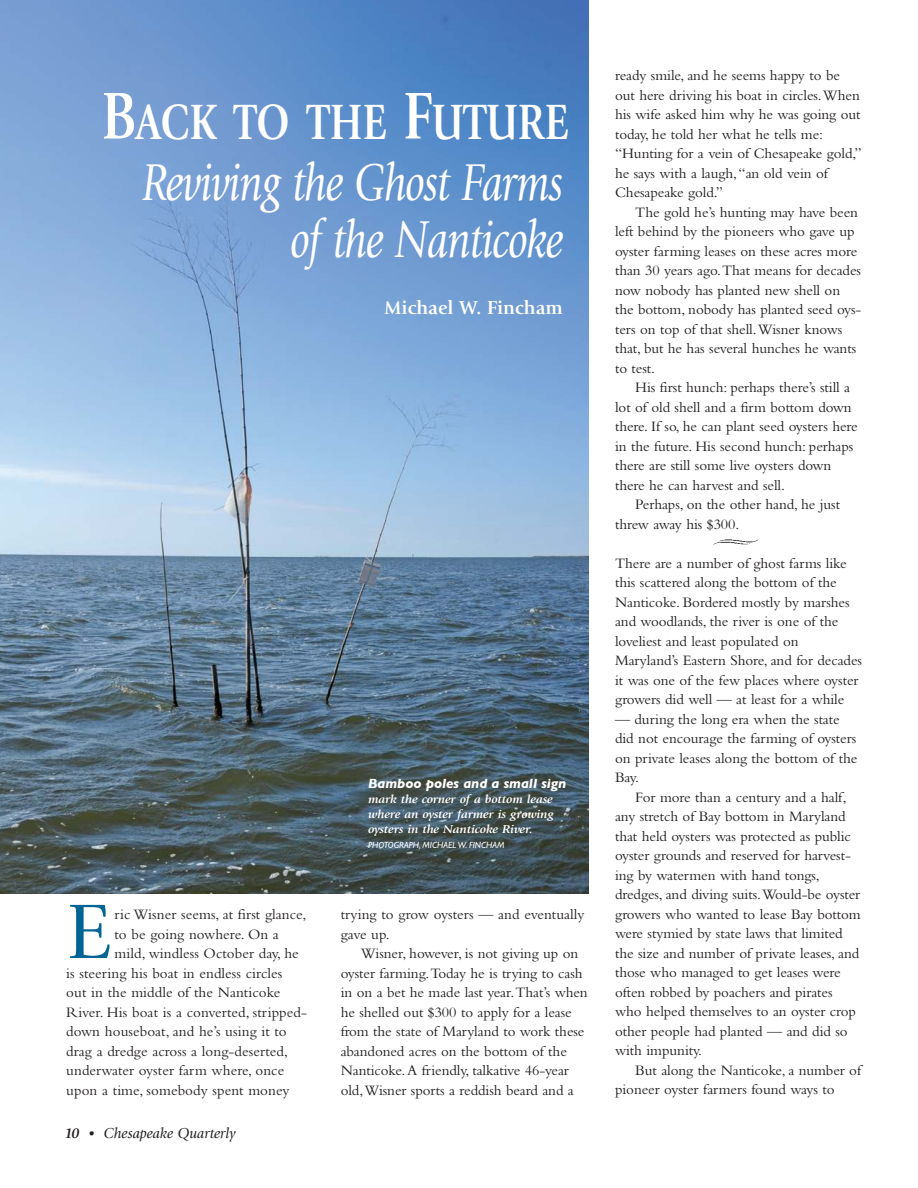
<style>
.page{position:relative;width:918px;height:1188px;background:#fff}
.page>*{position:absolute;margin:0;border:0;box-sizing:border-box;transform-origin:0 0}
.t1{font:80.55px "Giovanni";color:#006594}
.t2{font:italic 54px/57px "Giovanni";letter-spacing:-.02em;color:#fff;text-align:right;scale:.8 1}
.t3{font:700 51.75px "Giovanni";color:#fff;scale:.8 1}
.t4{font:700 19.5px "Giovanni";color:#fff}
.t5{font:15px/19.5px "Bembo";letter-spacing:-.005em;color:#231f20}
.t6{font:italic 15px "Giovanni";color:#231f20}
.t7{font:italic 700 13.5px "Gill Sans";letter-spacing:-.005em;color:#fff}
.t8{font:italic 700 12px/15px "Giovanni";letter-spacing:-.01em;color:#fff;text-align:justify;scale:1.1 1}
.t9{font:italic 9px "Gill Sans";color:#fff}
.s1{font-size:69px}
.s2{font-weight:700}
.s3{font-family:"Bembo";font-weight:700;font-style:normal}
</style>
<div class="page">
<img style="left:713px;top:539px;width:46px;height:6px">
<img style="left:0;top:0;width:589px;height:894px">
<h3 class="t3" style="left:102px;top:91px;width:585px"><span class="s1">B</span>ACK TO THE <span class="s1">F</span>UTURE</h3>
<h2 class="t2" style="left:142px;top:154px;width:528px">Reviving the Ghost Farms of the Nanticoke</h2>
<h3 class="t4" style="left:385px;top:296px;width:180px">Michael W. Fincham</h3>
<h1 class="t1" style="left:66px;top:886px;width:46px">E</h1>
<p class="t5" style="left:114px;top:904px;width:193px">ric Wisner seems, at first glance,</p>
<p class="t5" style="left:114px;top:924px;width:166px">to be going nowhere. On a</p>
<p class="t5" style="left:114px;top:943px;width:186px">mild, windless October day, he</p>
<p class="t5" style="left:66px;top:963px;width:218px">is steering his boat in endless circles</p>
<p class="t5" style="left:66px;top:982px;width:216px">out in the middle of the Nanticoke</p>
<p class="t5" style="left:66px;top:1002px;width:242px">River. His boat is a converted, stripped-</p>
<p class="t5" style="left:66px;top:1021px;width:222px">down houseboat, and he’s using it to</p>
<p class="t5" style="left:66px;top:1041px;width:223px">drag a dredge across a long-deserted,</p>
<p class="t5" style="left:66px;top:1060px;width:220px">underwater oyster farm where, once</p>
<p class="t5" style="left:66px;top:1080px;width:225px">upon a time, somebody spent money</p>
<p class="t6" style="left:65px;top:1125px;width:172px"><span class="s2">10</span> <span class="s3">•</span> Chesapeake Quarterly</p>
<p class="t7" style="left:368px;top:779px;width:200px">Bamboo poles and a small sign</p>
<p class="t8" style="left:368px;top:792px;width:170px">mark the corner of a bottom lease where an oyster farmer is growing oysters in the Nanticoke River.</p>
<p class="t9" style="left:368px;top:842px;width:138px">PHOTOGRAPH, MICHAEL W. FINCHAM</p>
<p class="t5" style="left:341px;top:904px;width:245px">trying to grow oysters — and eventually gave up.</p>
<p class="t5" style="left:341px;top:943px;width:249px;text-indent:20px">Wisner, however, is not giving up on oyster farming. Today he is trying to cash in on a bet he made last year. That’s when he shelled out $300 to apply for a lease from the state of Maryland to work these abandoned acres on the bottom of the Nanticoke. A friendly, talkative 46-year old, Wisner sports a reddish beard and a</p>
<p class="t5" style="left:615px;top:65px;width:248px">ready smile, and he seems happy to be out here driving his boat in circles. When his wife asked him why he was going out today, he told her what he tells me: “Hunting for a vein of Chesapeake gold,” he says with a laugh, “an old vein of Chesapeake gold.”</p>
<p class="t5" style="left:615px;top:202px;width:248px;text-indent:20px">The gold he’s hunting may have been left behind by the pioneers who gave up oyster farming leases on these acres more than 30 years ago. That means for decades now nobody has planted new shell on the bottom, nobody has planted seed oys&shy;ters on top of that shell. Wisner knows that, but he has several hunches he wants to test.</p>
<p class="t5" style="left:615px;top:377px;width:244px;text-indent:20px">His first hunch: perhaps there’s still a lot of old shell and a firm bottom down there. If so, he can plant seed oysters here in the future. His second hunch: perhaps there are still some live oysters down there he can harvest and sell.</p>
<p class="t5" style="left:615px;top:494px;width:226px;text-indent:20px">Perhaps, on the other hand, he just threw away his $300.</p>
<p class="t5" style="left:615px;top:553px;width:248px">There are a number of ghost farms like this scattered along the bottom of the Nanticoke. Bordered mostly by marshes and woodlands, the river is one of the loveliest and least populated on Maryland’s Eastern Shore, and for decades it was one of the few places where oyster growers did well — at least for a while</p>
<p class="t5" style="left:615px;top:709px;width:244px">— during the long era when the state did not encourage the farming of oysters on private leases along the bottom of the<br>Bay.</p>
<p class="t5" style="left:615px;top:787px;width:247px;text-indent:20px">For more than a century and a half, any stretch of Bay bottom in Maryland that held oysters was protected as public oyster grounds and reserved for harvest&shy;ing by watermen with hand tongs, dredges, and diving suits. Would-be oyster growers who wanted to lease Bay bottom were stymied by state laws that limited the size and number of private leases, and those who managed to get leases were often robbed by poachers and pirates who helped themselves to an oyster crop other people had planted — and did so with impunity.</p>
<p class="t5" style="left:615px;top:1060px;width:248px;text-indent:20px">But along the Nanticoke, a number of pioneer oyster farmers found ways to</p>
</div>
